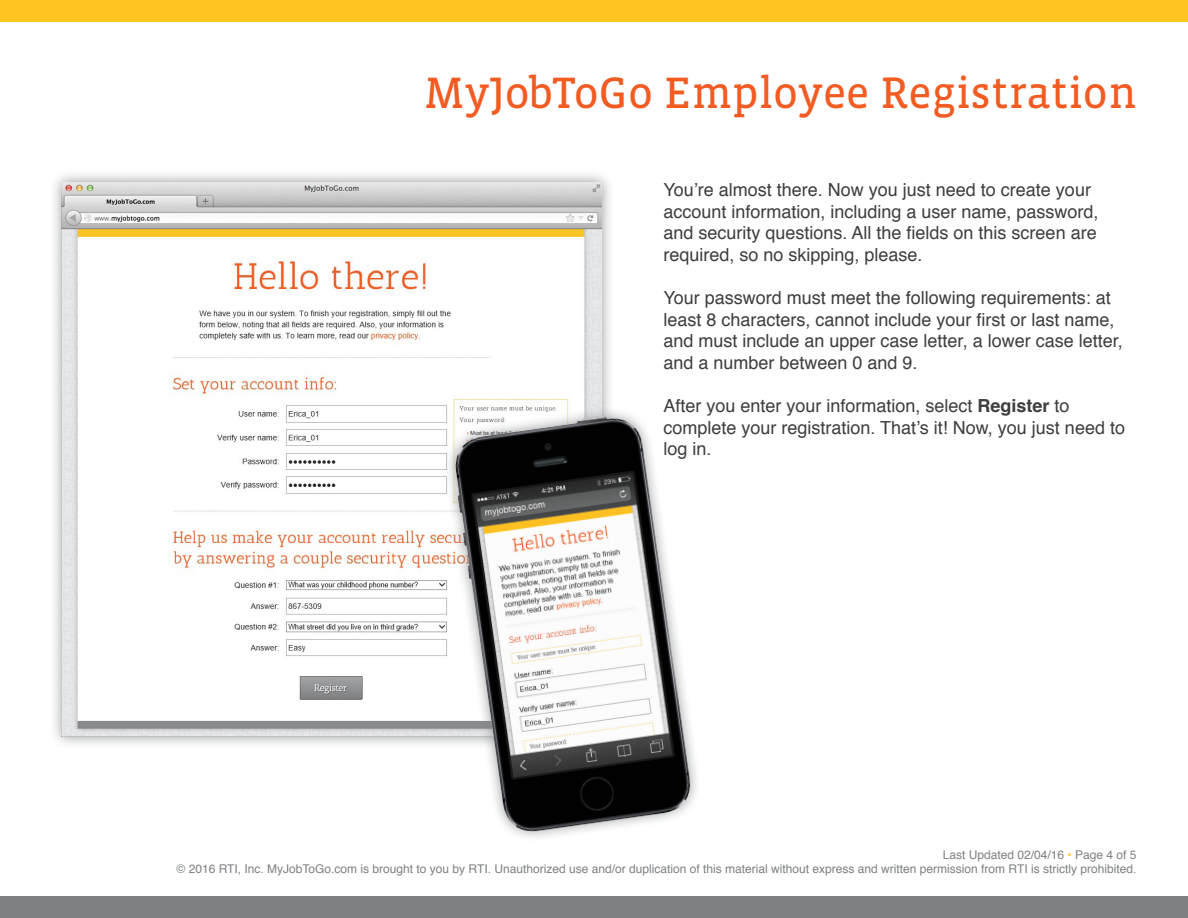
<style>
.page{position:relative;width:1188px;height:918px;background:#fff}
.page>*{position:absolute;margin:0;border:0;box-sizing:border-box;transform-origin:0 0}
.t1{font:45px "Vista Slab OT";color:#f25b21}
.t2{font:18px/21.6px "Helvetica";color:#3e3e3f}
.t3{font:12px/14.4px "Helvetica";color:#7e8083;text-align:right}
.s1{font-weight:700}
.s2{color:#fec422}
</style>
<div class="page">
<div style="left:0;top:0;width:1188px;height:22px;background:#fec422"></div>
<div style="left:0;top:896px;width:1188px;height:22px;background:#7e8083"></div>
<div style="left:49px;top:170px;width:566px;height:580px;background:#7e8083;opacity:.8"></div>
<img style="left:62px;top:183px;width:539px;height:554px">
<svg style="left:436px;top:399px;width:179px;height:351px"></svg>
<img style="left:447px;top:411px;width:250px;height:427px">
<h1 class="t1" style="left:424px;top:70px;width:714px">MyJobToGo Employee Registration</h1>
<p class="t2" style="left:663px;top:179px;width:437px">You’re almost there. Now you just need to create your account information, including a user name, password, and security questions. All the fields on this screen are required, so no skipping, please.</p>
<p class="t2" style="left:663px;top:287px;width:461px">Your password must meet the following requirements: at least 8 characters, cannot include your first or last name, and must include an upper case letter, a lower case letter, and a number between 0 and 9.</p>
<p class="t2" style="left:663px;top:395px;width:463px">After you enter your information, select <span class="s1">Register</span> to complete your registration. That’s it! Now, you just need to log in.</p>
<p class="t3" style="left:177px;top:848px;width:961px">Last Updated 02/04/16 <span class="s2">•</span> Page 4 of 5<br>© 2016 RTI, Inc. MyJobToGo.com is brought to you by RTI. Unauthorized use and/or duplication of this material without express and written permission from RTI is strictly prohibited.</p>
</div>
